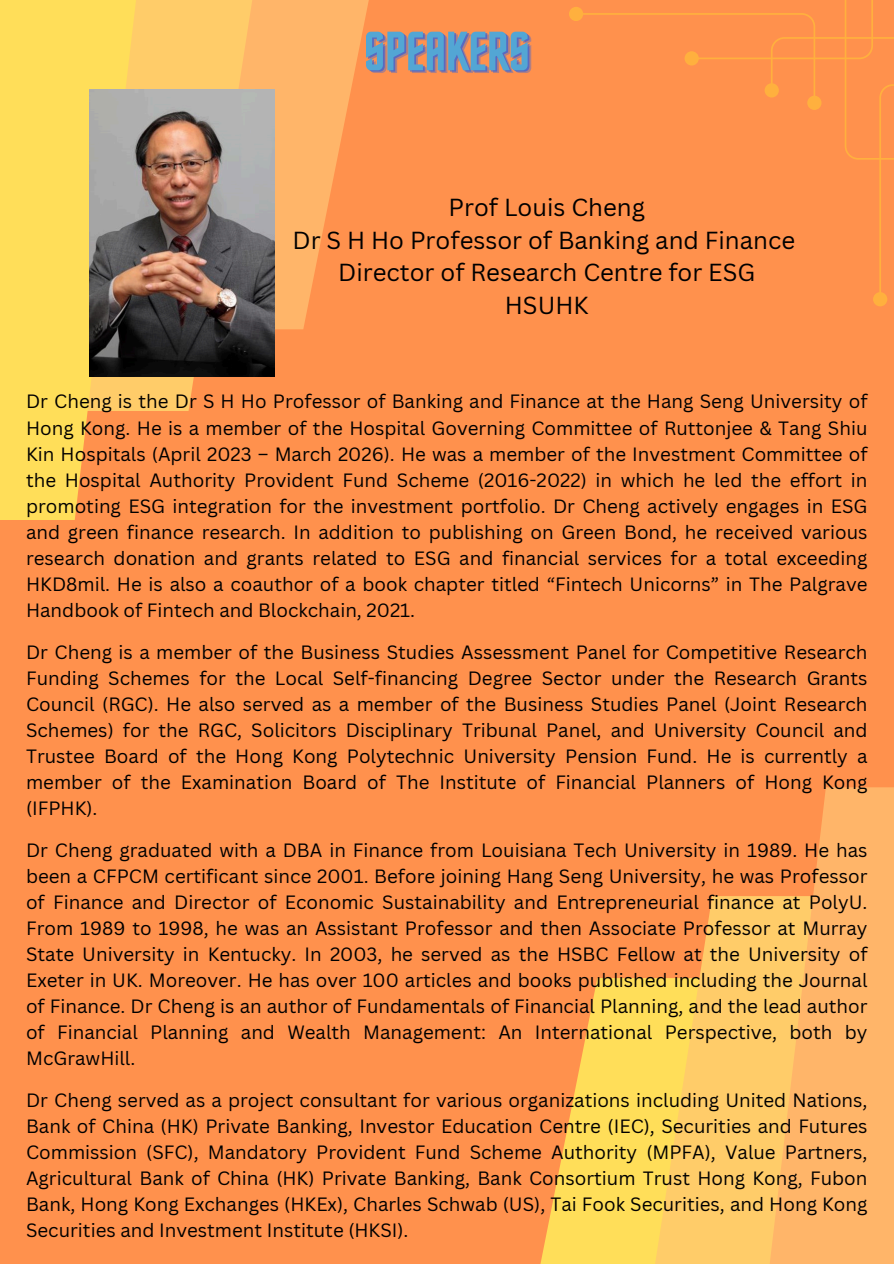
<style>
.page{position:relative;width:894px;height:1264px;background:#fff}
.page>*{position:absolute;margin:0;border:0;box-sizing:border-box;transform-origin:0 0}
.t1{font:55.5px "Horta";color:#53a6d4}
.t2{font:24px/32.7px "Canva Sans";color:#000;text-align:center}
.t3{font:18.75px/26px "Canva Sans";color:#000;text-align:justify}
</style>
<div class="page">
<div style="left:0;top:0;width:893px;height:1263px;background:#ff914d"></div>
<svg style="left:258px;top:0;width:111px;height:329px;fill:#ffb569"></svg>
<svg style="left:144px;top:0;width:114px;height:411px;fill:#ffcc69"></svg>
<svg style="left:0;top:0;width:144px;height:520px;background:#fed358"></svg>
<svg style="left:540px;top:978px;width:102px;height:285px;fill:#ffde59"></svg>
<svg style="left:642px;top:896px;width:114px;height:367px;background:#ffc861"></svg>
<svg style="left:756px;top:787px;width:137px;height:476px;background:#ffb566"></svg>
<svg style="left:569px;top:0;width:324px;height:306px"></svg>
<img style="left:89px;top:89px;width:185px;height:287px">
<p class="t1" style="left:363px;top:28px;width:167px">SPEAKERS</p>
<p class="t2" style="left:292px;top:190px;width:504px">Prof Louis Cheng<br>Dr S H Ho Professor of Banking and Finance<br>Director of Research Centre for ESG<br>HSUHK</p>
<h2 class="t3" style="left:26px;top:388px;width:842px">Dr Cheng is the Dr S H Ho Professor of Banking and Finance at the Hang Seng University of Hong Kong. He is a member of the Hospital Governing Committee of Ruttonjee &amp; Tang Shiu Kin Hospitals (April 2023 – March 2026). He was a member of the Investment Committee of the Hospital Authority Provident Fund Scheme (2016-2022) in which he led the effort in promoting ESG integration for the investment portfolio. Dr Cheng actively engages in ESG and green finance research. In addition to publishing on Green Bond, he received various research donation and grants related to ESG and financial services for a total exceeding HKD8mil. He is also a coauthor of a book chapter titled “Fintech Unicorns” in The Palgrave Handbook of Fintech and Blockchain, 2021.</h2>
<p class="t3" style="left:26px;top:638px;width:842px">Dr Cheng is a member of the Business Studies Assessment Panel for Competitive Research Funding Schemes for the Local Self-financing Degree Sector under the Research Grants Council (RGC). He also served as a member of the Business Studies Panel (Joint Research Schemes) for the RGC, Solicitors Disciplinary Tribunal Panel, and University Council and Trustee Board of the Hong Kong Polytechnic University Pension Fund. He is currently a member of the Examination Board of The Institute of Financial Planners of Hong Kong (IFPHK).</p>
<p class="t3" style="left:26px;top:836px;width:842px">Dr Cheng graduated with a DBA in Finance from Louisiana Tech University in 1989. He has been a CFPCM certificant since 2001. Before joining Hang Seng University, he was Professor of Finance and Director of Economic Sustainability and Entrepreneurial finance at PolyU.<br>From 1989 to 1998, he was an Assistant Professor and then Associate Professor at Murray State University in Kentucky. In 2003, he served as the HSBC Fellow at the University of Exeter in UK. Moreover. He has over 100 articles and books published including the Journal of Finance. Dr Cheng is an author of Fundamentals of Financial Planning, and the lead author of Financial Planning and Wealth Management: An International Perspective, both by McGrawHill.</p>
<p class="t3" style="left:26px;top:1086px;width:842px">Dr Cheng served as a project consultant for various organizations including United Nations, Bank of China (HK) Private Banking, Investor Education Centre (IEC), Securities and Futures Commission (SFC), Mandatory Provident Fund Scheme Authority (MPFA), Value Partners, Agricultural Bank of China (HK) Private Banking, Bank Consortium Trust Hong Kong, Fubon Bank, Hong Kong Exchanges (HKEx), Charles Schwab (US), Tai Fook Securities, and Hong Kong Securities and Investment Institute (HKSI).</p>
</div>
